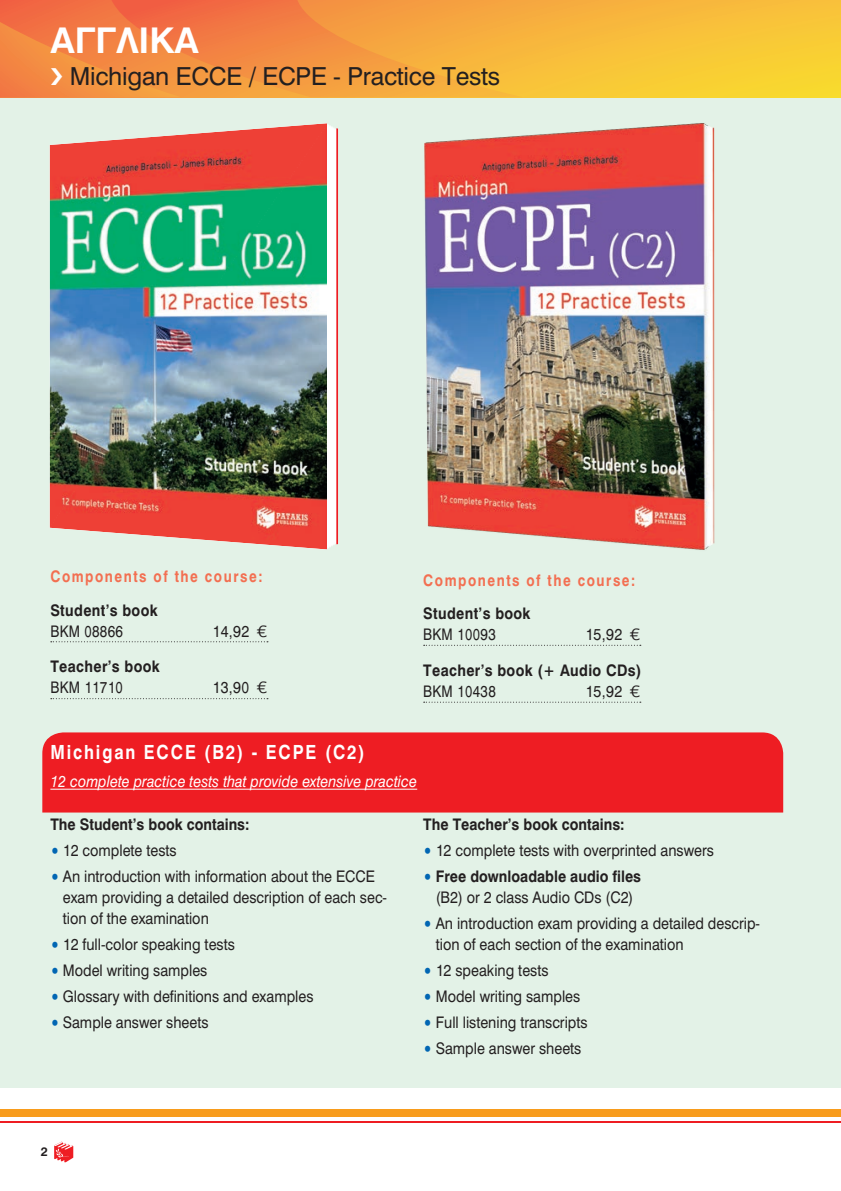
<style>
.page{position:relative;width:841px;height:1191px;background:#fff}
.page>*{position:absolute;margin:0;border:0;box-sizing:border-box;transform-origin:0 0}
.t1{font:35px "UB Helvetica Bold";color:#fff}
.t2{font:24.5px "UB Helvetica";letter-spacing:-.01em;color:#231f20}
.t3{font:19.25px "UB Helvetica Bold";letter-spacing:.115em;color:#fff;scale:.85 1}
.t4{font:15.75px/21px "UB Helvetica";color:#231f20;scale:.9 1}
.t5{font:15.75px "UB Helvetica Bold";color:#231f20;scale:.9 1}
.t6{font:15.75px "UB Helvetica Bold";letter-spacing:.025em;color:#231f20;scale:.9 1}
.t7{font:15.75px "UB Helvetica Italic";color:#fff;scale:.9 1}
.t8{font:15.75px "UB Helvetica Bold";letter-spacing:.115em;color:#f36f51;scale:.85 1}
.t9{font:15.75px "UB Helvetica";letter-spacing:.025em;color:#231f20;scale:.85 1}
.t10{font:12.25px "UB Helvetica Bold";color:#231f20}
.s1{font-family:"CF Eurofont"}
.s2{font-size:14px;color:#0166b3}
.s3{font-family:"UB Helvetica";font-size:14px;color:#0166b3}
</style>
<div class="page">
<svg style="left:54px;top:1141px;width:19px;height:22px"></svg>
<div style="left:0;top:1109px;width:840px;height:7px;background:#f89c1c"></div>
<hr style="left:0;top:1121px;width:840px;height:2px;background:#ee1d23">
<div style="left:0;top:96px;width:840px;height:992px;background:#e3f2e7"></div>
<svg style="left:0;top:0;width:840px;height:11px;background:#f4933f"></svg>
<svg style="left:423px;top:645px;width:217px;height:1px"></svg>
<svg style="left:423px;top:702px;width:217px;height:1px"></svg>
<img style="left:424px;top:123px;width:291px;height:427px">
<div style="left:42px;top:732px;width:741px;height:80px;background:#ee1d23"></div>
<hr style="left:50px;top:789px;width:367px;height:1px;background:#fff">
<svg style="left:51px;top:641px;width:217px;height:1px"></svg>
<svg style="left:51px;top:698px;width:217px;height:1px"></svg>
<hr style="left:336px;top:128px;width:2px;height:416px;background:#ee1d23">
<div style="left:327px;top:124px;width:9px;height:424px;background:#fff"></div>
<img style="left:50px;top:123px;width:277px;height:426px">
<svg style="left:0;top:11px;width:840px;height:86px;background:#f5a63d"></svg>
<h1 class="t1" style="left:50px;top:19px;width:150px">ΑΓΓΛΙΚΑ</h1>
<h2 class="t2" style="left:70px;top:61px;width:432px">Michigan ECCE / ECPE - Practice Tests</h2>
<p class="t8" style="left:50px;top:567px;width:251px">Components of the course:</p>
<p class="t6" style="left:50px;top:600px;width:121px">Student’s book</p>
<p class="t9" style="left:50px;top:621px;width:87px">ΒΚΜ 08866</p>
<p class="t4" style="left:212px;top:620px;width:63px">14,92 <span class="s1">Ρ</span></p>
<p class="t6" style="left:50px;top:657px;width:123px">Teacher’s book</p>
<p class="t9" style="left:50px;top:678px;width:87px">ΒΚΜ 11710</p>
<p class="t4" style="left:212px;top:677px;width:63px">13,90 <span class="s1">Ρ</span></p>
<p class="t3" style="left:50px;top:740px;width:371px">Michigan ECCE (B2) - ECPE (C2)</p>
<p class="t8" style="left:423px;top:570px;width:251px">Components of the course:</p>
<p class="t6" style="left:423px;top:603px;width:121px">Student’s book</p>
<p class="t9" style="left:423px;top:625px;width:87px">ΒΚΜ 10093</p>
<p class="t4" style="left:585px;top:624px;width:63px">15,92 <span class="s1">Ρ</span></p>
<p class="t6" style="left:423px;top:660px;width:244px">Teacher’s book (+ Audio CDs)</p>
<p class="t9" style="left:423px;top:682px;width:87px">ΒΚΜ 10438</p>
<p class="t4" style="left:585px;top:681px;width:63px">15,92 <span class="s1">Ρ</span></p>
<p class="t7" style="left:50px;top:772px;width:409px">12 complete practice tests that provide extensive practice</p>
<p class="t5" style="left:50px;top:814px;width:223px">The Student’s book contains:</p>
<p class="t4" style="left:50px;top:840px;width:142px"><span class="s2">•</span> 12 complete tests</p>
<p class="t4" style="left:63px;top:865px;width:361px;text-indent:-12px"><span class="s2">•</span> An introduction with information about the ECCE exam providing a detailed description of each sec&shy;tion of the examination</p>
<p class="t4" style="left:50px;top:933px;width:206px"><span class="s2">•</span> 12 full-color speaking tests</p>
<p class="t4" style="left:50px;top:959px;width:176px"><span class="s2">•</span> Model writing samples</p>
<p class="t4" style="left:50px;top:985px;width:294px"><span class="s2">•</span> Glossary with definitions and examples</p>
<p class="t4" style="left:50px;top:1011px;width:177px"><span class="s2">•</span> Sample answer sheets</p>
<p class="t10" style="left:41px;top:1144px;width:9px">2</p>
<p class="t5" style="left:423px;top:814px;width:225px">The Teacher’s book contains:</p>
<p class="t4" style="left:423px;top:840px;width:324px"><span class="s2">•</span> 12 complete tests with overprinted answers</p>
<p class="t5" style="left:423px;top:866px;width:243px"><span class="s3">•</span> Free downloadable audio files</p>
<p class="t4" style="left:435px;top:886px;width:221px">(B2) or 2 class Audio CDs (C2)</p>
<p class="t4" style="left:435px;top:912px;width:362px;text-indent:-12px"><span class="s2">•</span> An introduction exam providing a detailed descrip&shy;tion of each section of the examination</p>
<p class="t4" style="left:423px;top:959px;width:141px"><span class="s2">•</span> 12 speaking tests</p>
<p class="t4" style="left:423px;top:985px;width:176px"><span class="s2">•</span> Model writing samples</p>
<p class="t4" style="left:423px;top:1011px;width:184px"><span class="s2">•</span> Full listening transcripts</p>
<p class="t4" style="left:423px;top:1037px;width:177px"><span class="s2">•</span> Sample answer sheets</p>
</div>
